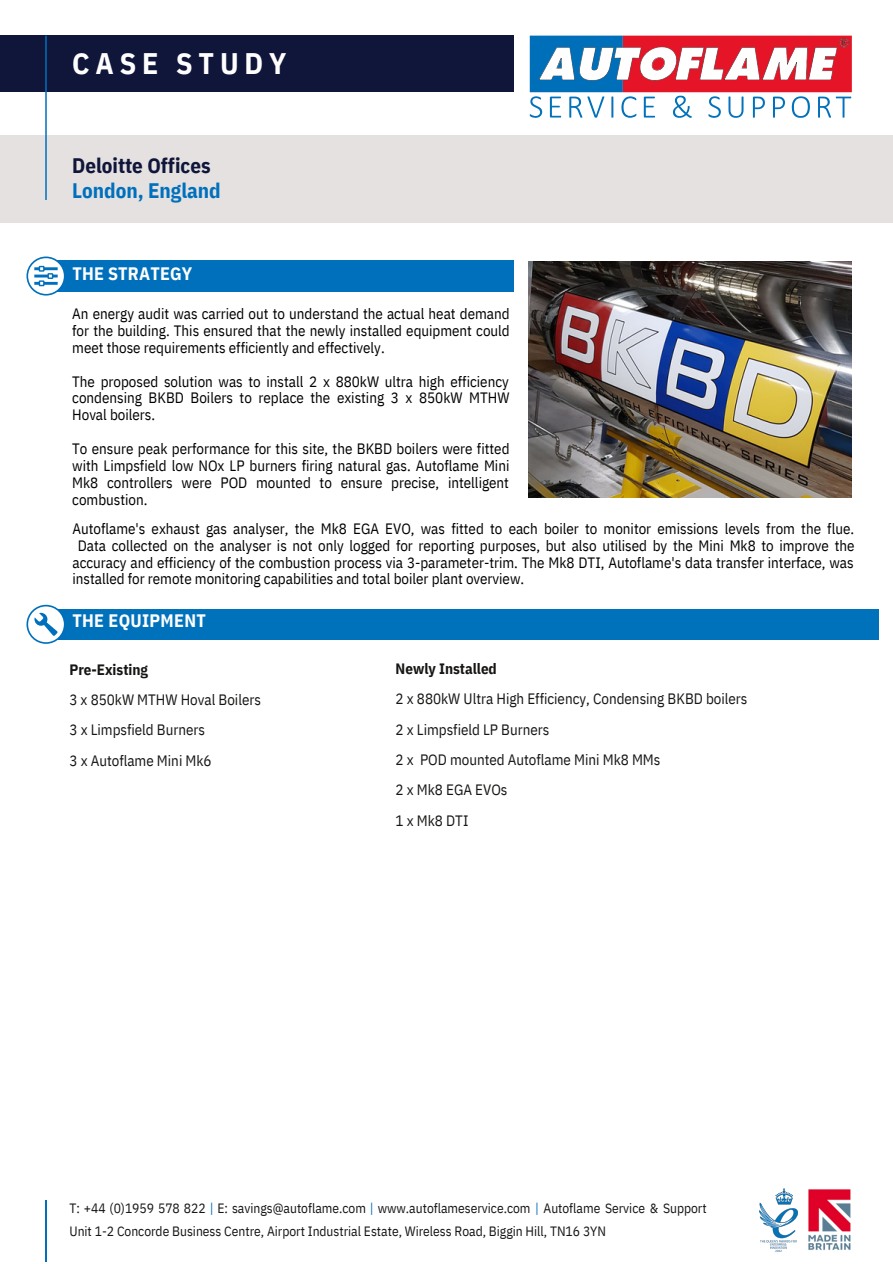
<style>
.page{position:relative;width:893px;height:1264px;background:#fff}
.page>*{position:absolute;margin:0;border:0;box-sizing:border-box;transform-origin:0 0}
.t1{font:700 29.7px "IBM Plex Sans Cond";letter-spacing:.195em;color:#fff}
.t2{font:700 21px/24.8px "IBM Plex Sans Cond";color:#10153a}
.t3{font:700 18px "IBM Plex Sans Cond";letter-spacing:.015em;color:#fff}
.t4{font:15px/16.8px "IBM Plex Sans Cond";color:#000;text-align:justify}
.t5{font:15px "IBM Plex Sans Cond";color:#171615}
.t6{font:700 15px "IBM Plex Sans Cond";color:#171615}
.t7{font:13.5px/23.5px "IBM Plex Sans Cond";color:#171615}
.s1{color:#0070bc}
</style>
<div class="page">
<hr style="left:45px;top:1200px;width:2px;height:62px;background:#0070bc">
<div style="left:0;top:135px;width:892px;height:88px;background:#e4e1e0"></div>
<svg style="left:529px;top:36px;width:322px;height:82px"></svg>
<div style="left:0;top:36px;width:513px;height:56px;background:#10153a"></div>
<hr style="left:45px;top:36px;width:2px;height:164px;background:#0070bc">
<img style="left:529px;top:261px;width:322px;height:236px">
<div style="left:50px;top:261px;width:463px;height:30px;background:#0070bc"></div>
<svg style="left:26px;top:256px;width:39px;height:39px"></svg>
<svg style="left:26px;top:605px;width:39px;height:39px"></svg>
<div style="left:66px;top:609px;width:812px;height:30px;background:#0072bc"></div>
<img style="left:808px;top:1189px;width:43px;height:61px">
<img style="left:759px;top:1188px;width:38px;height:64px">
<p class="t1" style="left:72px;top:43px;width:215px">CASE STUDY</p>
<p class="t2" style="left:72px;top:153px;width:150px">Deloitte Offices<br><span class="s1">London, England</span></p>
<p class="t3" style="left:72px;top:261px;width:121px">THE STRATEGY</p>
<p class="t4" style="left:72px;top:305px;width:439px">An energy audit was carried out to understand the actual heat demand for the building. This ensured that the newly installed equipment could meet those requirements efficiently and effectively.</p>
<p class="t4" style="left:72px;top:372px;width:438px">The proposed solution was to install 2 x 880kW ultra high efficiency condensing BKBD Boilers to replace the existing 3 x 850kW MTHW Hoval boilers.</p>
<p class="t4" style="left:72px;top:440px;width:439px">To ensure peak performance for this site, the BKBD boilers were fitted with Limpsfield low NOx LP burners firing natural gas. Autoflame Mini Mk8 controllers were POD mounted to ensure precise, intelligent combustion.</p>
<p class="t4" style="left:72px;top:520px;width:783px">Autoflame's exhaust gas analyser, the Mk8 EGA EVO, was fitted to each boiler to monitor emissions levels from the flue.</p>
<p class="t4" style="left:78px;top:536px;width:778px">Data collected on the analyser is not only logged for reporting purposes, but also utilised by the Mini Mk8 to improve the</p>
<p class="t4" style="left:72px;top:553px;width:782px">accuracy and efficiency of the combustion process via 3-parameter-trim. The Mk8 DTI, Autoflame's data transfer interface, was</p>
<p class="t4" style="left:72px;top:570px;width:453px">installed for remote monitoring capabilities and total boiler plant overview.</p>
<p class="t3" style="left:72px;top:609px;width:135px">THE EQUIPMENT</p>
<p class="t6" style="left:69px;top:659px;width:80px">Pre-Existing</p>
<p class="t5" style="left:69px;top:689px;width:193px">3 x 850kW MTHW Hoval Boilers</p>
<p class="t5" style="left:69px;top:720px;width:137px">3 x Limpsfield Burners</p>
<p class="t5" style="left:69px;top:750px;width:144px">3 x Autoflame Mini Mk6</p>
<p class="t6" style="left:395px;top:658px;width:103px">Newly Installed</p>
<p class="t5" style="left:395px;top:689px;width:353px">2 x 880kW Ultra High Efficiency, Condensing BKBD boilers</p>
<p class="t5" style="left:395px;top:719px;width:155px">2 x Limpsfield LP Burners</p>
<p class="t5" style="left:395px;top:749px;width:266px">2 x POD mounted Autoflame Mini Mk8 MMs</p>
<p class="t5" style="left:395px;top:780px;width:113px">2 x Mk8 EGA EVOs</p>
<p class="t5" style="left:395px;top:810px;width:74px">1 x Mk8 DTI</p>
<p class="t7" style="left:69px;top:1195px;width:638px">T: +44 (0)1959 578 822 <span class="s1">|</span> E: savings@autoflame.com <span class="s1">|</span> www.autoflameservice.com <span class="s1">|</span> Autoflame Service &amp; Support<br>Unit 1-2 Concorde Business Centre, Airport Industrial Estate, Wireless Road, Biggin Hill, TN16 3YN</p>
</div>
